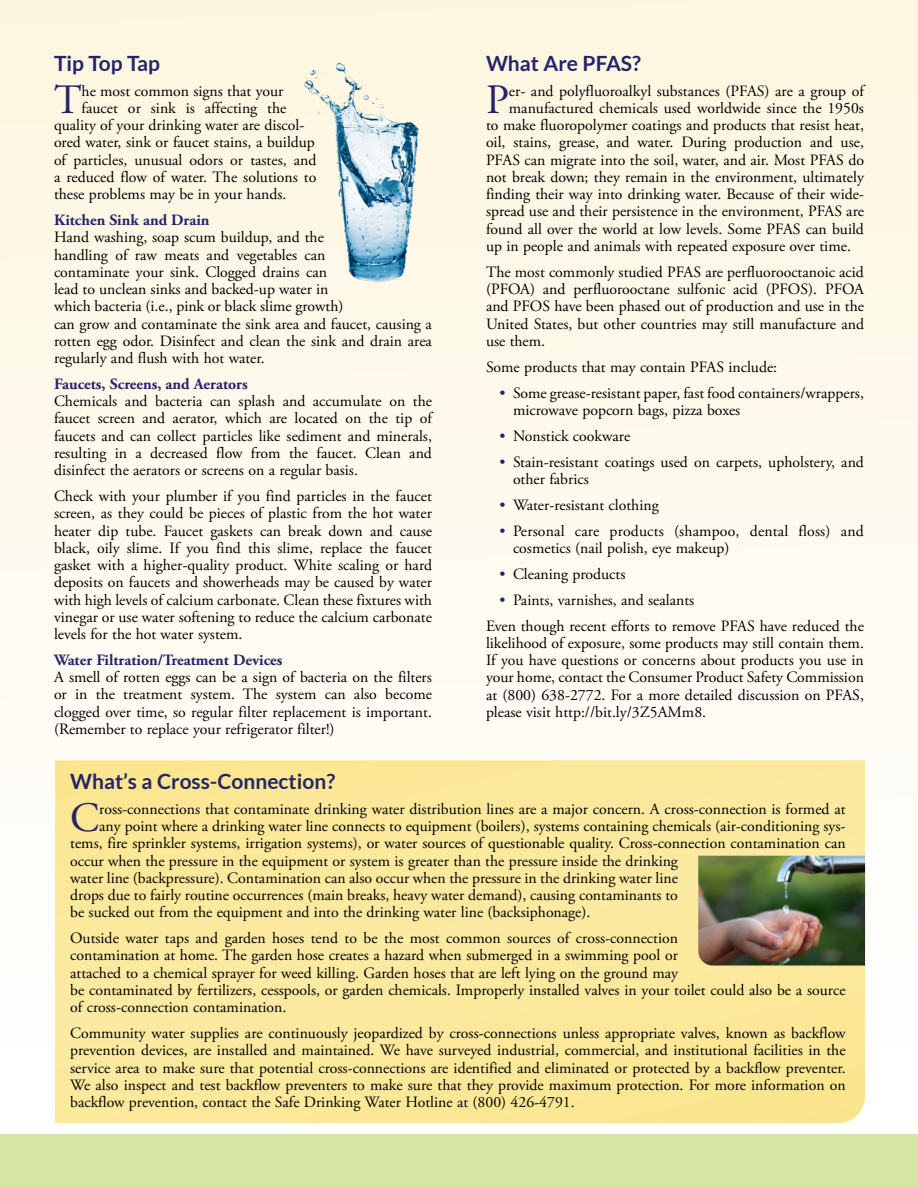
<style>
.page{position:relative;width:918px;height:1188px;background:#fff}
.page>*{position:absolute;margin:0;border:0;box-sizing:border-box;transform-origin:0 0}
.First_Paragraph_23{font:41.7px "Adobe Garamond Pro";color:#27236a}
.Article_Head_23_Blue{font:700 21px "Lato";color:#27236a}
.First_Paragraph{font:15.75px/17.2px "Adobe Garamond Pro";color:#000;text-align:justify}
.First_Paragraph_23-2{font:15.75px "Adobe Garamond Pro";color:#000}
.Subheader_23{font:700 15.75px "Adobe Garamond Pro";color:#27236a}
.s1{color:#27236a}
</style>
<div class="page">
<div style="left:0;top:1134px;width:918px;height:54px;background:#d5e6a3"></div>
<div style="left:0;top:0;width:918px;height:1043px;background:#fef9eb"></div>
<img style="left:300px;top:63px;width:119px;height:219px">
<svg style="left:55px;top:760px;width:810px;height:363px;background:#fae89b"></svg>
<img style="left:698px;top:856px;width:167px;height:110px">
<p class="Article_Head_23_Blue" style="left:486px;top:51px;width:157px">What Are PFAS?</p>
<p class="First_Paragraph_23" style="left:486px;top:75px;width:24px">P</p>
<p class="First_Paragraph_23-2" style="left:509px;top:81px;width:357px">er- and polyfluoroalkyl substances (PFAS) are a group of</p>
<p class="Article_Head_23_Blue" style="left:54px;top:51px;width:107px">Tip Top Tap</p>
<p class="First_Paragraph_23" style="left:54px;top:75px;width:29px">T</p>
<p class="First_Paragraph_23-2" style="left:82px;top:81px;width:203px">he most common signs that your</p>
<p class="First_Paragraph_23-2" style="left:82px;top:98px;width:206px">faucet or sink is affecting the</p>
<p class="First_Paragraph_23-2" style="left:54px;top:116px;width:252px">quality of your drinking water are discol-</p>
<p class="First_Paragraph_23-2" style="left:54px;top:133px;width:262px">ored water, sink or faucet stains, a buildup</p>
<p class="First_Paragraph_23-2" style="left:54px;top:150px;width:264px">of particles, unusual odors or tastes, and</p>
<p class="First_Paragraph_23-2" style="left:54px;top:167px;width:264px">a reduced flow of water. The solutions to</p>
<p class="First_Paragraph_23-2" style="left:54px;top:185px;width:234px">these problems may be in your hands.</p>
<p class="Subheader_23" style="left:54px;top:211px;width:157px">Kitchen Sink and Drain</p>
<p class="First_Paragraph" style="left:54px;top:229px;width:379px;text-align:left">Hand washing, soap scum buildup, and the<br>handling of raw meats and vegetables can<br>contaminate your sink. Clogged drains can<br>lead to unclean sinks and backed-up water in<br>which bacteria (i.e., pink or black slime growth)<br>can grow and contaminate the sink area and faucet, causing a rotten egg odor. Disinfect and clean the sink and drain area regularly and flush with hot water.</p>
<p class="Subheader_23" style="left:54px;top:375px;width:195px">Faucets, Screens, and Aerators</p>
<p class="First_Paragraph" style="left:54px;top:393px;width:380px">Chemicals and bacteria can splash and accumulate on the faucet screen and aerator, which are located on the tip of faucets and can collect particles like sediment and minerals, resulting in a decreased flow from the faucet. Clean and disinfect the aerators or screens on a regular basis.</p>
<p class="First_Paragraph" style="left:54px;top:488px;width:380px">Check with your plumber if you find particles in the faucet screen, as they could be pieces of plastic from the hot water heater dip tube. Faucet gaskets can break down and cause black, oily slime. If you find this slime, replace the faucet gasket with a higher-quality product. White scaling or hard deposits on faucets and showerheads may be caused by water with high levels of calcium carbonate. Clean these fixtures with vinegar or use water softening to reduce the calcium carbonate levels for the hot water system.</p>
<p class="Subheader_23" style="left:54px;top:651px;width:230px">Water Filtration/Treatment Devices</p>
<p class="First_Paragraph" style="left:54px;top:669px;width:379px">A smell of rotten eggs can be a sign of bacteria on the filters or in the treatment system. The system can also become clogged over time, so regular filter replacement is important. (Remember to replace your refrigerator filter!)</p>
<p class="Article_Head_23_Blue" style="left:70px;top:769px;width:266px">What’s a Cross-Connection?</p>
<p class="First_Paragraph_23" style="left:70px;top:793px;width:31px">C</p>
<p class="First_Paragraph_23-2" style="left:99px;top:799px;width:748px">ross-connections that contaminate drinking water distribution lines are a major concern. A cross-connection is formed at</p>
<p class="First_Paragraph_23-2" style="left:509px;top:98px;width:357px">manufactured chemicals used worldwide since the 1950s</p>
<p class="First_Paragraph_23-2" style="left:486px;top:116px;width:380px">to make fluoropolymer coatings and products that resist heat,</p>
<p class="First_Paragraph_23-2" style="left:486px;top:133px;width:379px">oil, stains, grease, and water. During production and use,</p>
<p class="First_Paragraph_23-2" style="left:486px;top:150px;width:380px">PFAS can migrate into the soil, water, and air. Most PFAS do</p>
<p class="First_Paragraph_23-2" style="left:486px;top:167px;width:379px">not break down; they remain in the environment, ultimately</p>
<p class="First_Paragraph_23-2" style="left:486px;top:185px;width:380px">finding their way into drinking water. Because of their wide-</p>
<p class="First_Paragraph_23-2" style="left:486px;top:202px;width:379px">spread use and their persistence in the environment, PFAS are</p>
<p class="First_Paragraph_23-2" style="left:486px;top:219px;width:379px">found all over the world at low levels. Some PFAS can build</p>
<p class="First_Paragraph_23-2" style="left:486px;top:236px;width:366px">up in people and animals with repeated exposure over time.</p>
<p class="First_Paragraph" style="left:486px;top:264px;width:380px">The most commonly studied PFAS are perfluorooctanoic acid (PFOA) and perfluorooctane sulfonic acid (PFOS). PFOA and PFOS have been phased out of production and use in the United States, but other countries may still manufacture and use them.</p>
<p class="First_Paragraph" style="left:486px;top:359px;width:293px">Some products that may contain PFAS include:</p>
<p class="First_Paragraph" style="left:513px;top:385px;width:353px;text-indent:-14px"><span class="s1">•</span> Some grease-resistant paper, fast food containers/wrappers, microwave popcorn bags, pizza boxes</p>
<p class="First_Paragraph" style="left:500px;top:428px;width:132px"><span class="s1">•</span> Nonstick cookware</p>
<p class="First_Paragraph" style="left:513px;top:454px;width:352px;text-indent:-14px"><span class="s1">•</span> Stain-resistant coatings used on carpets, upholstery, and other fabrics</p>
<p class="First_Paragraph" style="left:500px;top:497px;width:161px"><span class="s1">•</span> Water-resistant clothing</p>
<p class="First_Paragraph" style="left:513px;top:523px;width:352px;text-indent:-14px"><span class="s1">•</span> Personal care products (shampoo, dental floss) and cosmetics (nail polish, eye makeup)</p>
<p class="First_Paragraph" style="left:500px;top:566px;width:127px"><span class="s1">•</span> Cleaning products</p>
<p class="First_Paragraph" style="left:500px;top:592px;width:196px"><span class="s1">•</span> Paints, varnishes, and sealants</p>
<p class="First_Paragraph" style="left:486px;top:617px;width:379px">Even though recent efforts to remove PFAS have reduced the likelihood of exposure, some products may still contain them.<br>If you have questions or concerns about products you use in your home, contact the Consumer Product Safety Commission at (800) 638-2772. For a more detailed discussion on PFAS, please visit http://bit.ly/3Z5AMm8.</p>
<p class="First_Paragraph_23-2" style="left:99px;top:817px;width:748px">any point where a drinking water line connects to equipment (boilers), systems containing chemicals (air-conditioning sys-</p>
<p class="First_Paragraph_23-2" style="left:70px;top:834px;width:777px">tems, fire sprinkler systems, irrigation systems), or water sources of questionable quality. Cross-connection contamination can</p>
<p class="First_Paragraph_23-2" style="left:70px;top:851px;width:609px">occur when the pressure in the equipment or system is greater than the pressure inside the drinking</p>
<p class="First_Paragraph_23-2" style="left:70px;top:868px;width:609px">water line (backpressure). Contamination can also occur when the pressure in the drinking water line</p>
<p class="First_Paragraph_23-2" style="left:70px;top:886px;width:609px">drops due to fairly routine occurrences (main breaks, heavy water demand), causing contaminants to</p>
<p class="First_Paragraph_23-2" style="left:70px;top:903px;width:522px">be sucked out from the equipment and into the drinking water line (backsiphonage).</p>
<p class="First_Paragraph" style="left:70px;top:930px;width:777px;text-align:left">Outside water taps and garden hoses tend to be the most common sources of cross-connection<br>contamination at home. The garden hose creates a hazard when submerged in a swimming pool or<br>attached to a chemical sprayer for weed killing. Garden hoses that are left lying on the ground may<br>be contaminated by fertilizers, cesspools, or garden chemicals. Improperly installed valves in your toilet could also be a source of cross-connection contamination.</p>
<p class="First_Paragraph" style="left:70px;top:1025px;width:777px">Community water supplies are continuously jeopardized by cross-connections unless appropriate valves, known as backflow prevention devices, are installed and maintained. We have surveyed industrial, commercial, and institutional facilities in the service area to make sure that potential cross-connections are identified and eliminated or protected by a backflow preventer.<br>We also inspect and test backflow preventers to make sure that they provide maximum protection. For more information on backflow prevention, contact the Safe Drinking Water Hotline at (800) 426-4791.</p>
</div>
